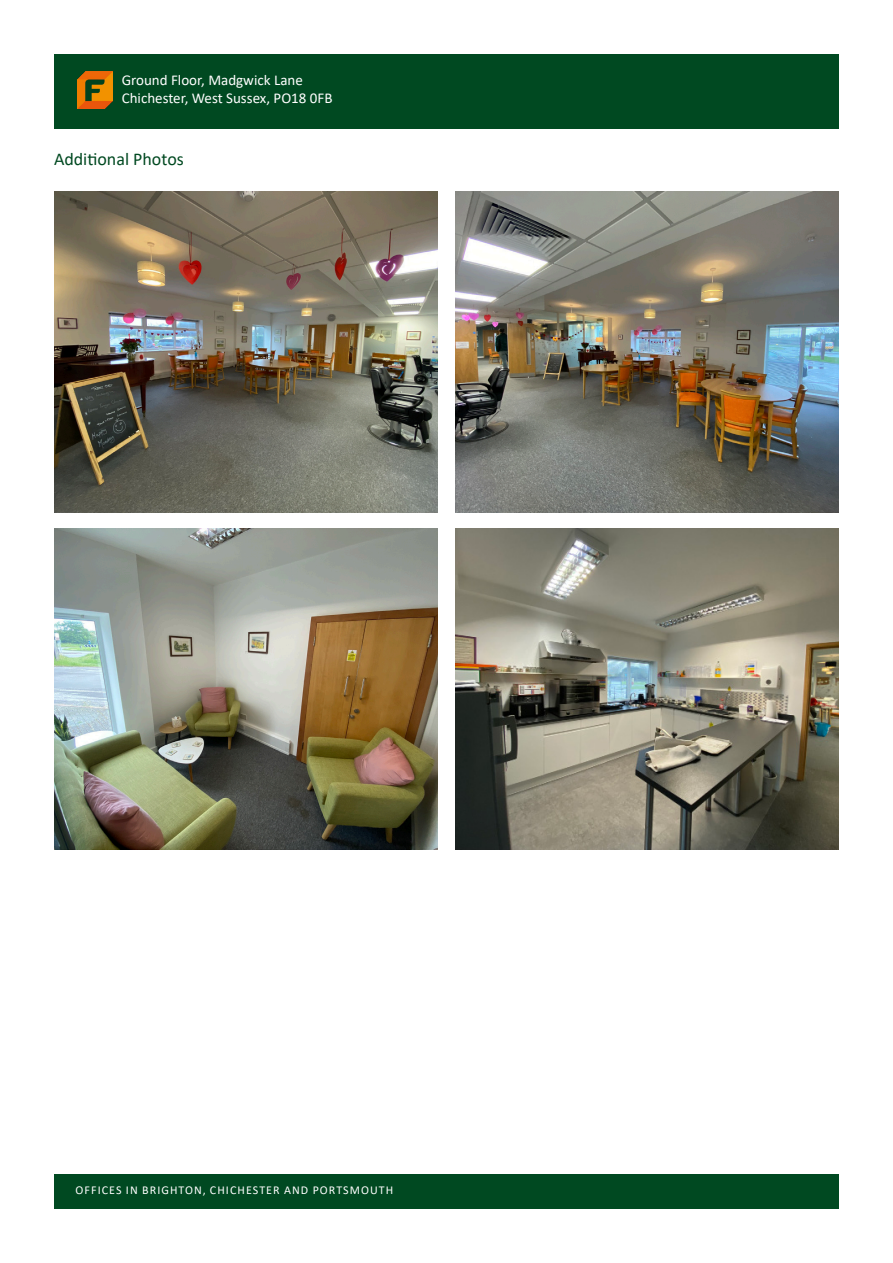
<style>
.page{position:relative;width:893px;height:1263px;background:#fff}
.page>*{position:absolute;margin:0;border:0;box-sizing:border-box;transform-origin:0 0}
.t1{font:18px "Calibri";color:#004921}
.t2{font:15px "Calibri";color:#fff}
.t3{font:12px "Calibri";letter-spacing:.09em;color:#fff}
</style>
<div class="page">
<div style="left:54px;top:1175px;width:785px;height:34px;background:#004921"></div>
<div style="left:54px;top:54px;width:785px;height:75px;background:#004921"></div>
<img style="left:77px;top:72px;width:36px;height:37px">
<img style="left:54px;top:191px;width:383px;height:321px">
<img style="left:455px;top:191px;width:384px;height:321px">
<img style="left:54px;top:529px;width:383px;height:321px">
<img style="left:455px;top:529px;width:384px;height:321px">
<p class="t2" style="left:122px;top:69px;width:183px">Ground Floor, Madgwick Lane</p>
<p class="t2" style="left:122px;top:87px;width:212px">Chichester, West Sussex, PO18 0FB</p>
<p class="t1" style="left:54px;top:147px;width:131px">Additional Photos</p>
<p class="t3" style="left:75px;top:1181px;width:319px">OFFICES IN BRIGHTON, CHICHESTER AND PORTSMOUTH</p>
</div>
